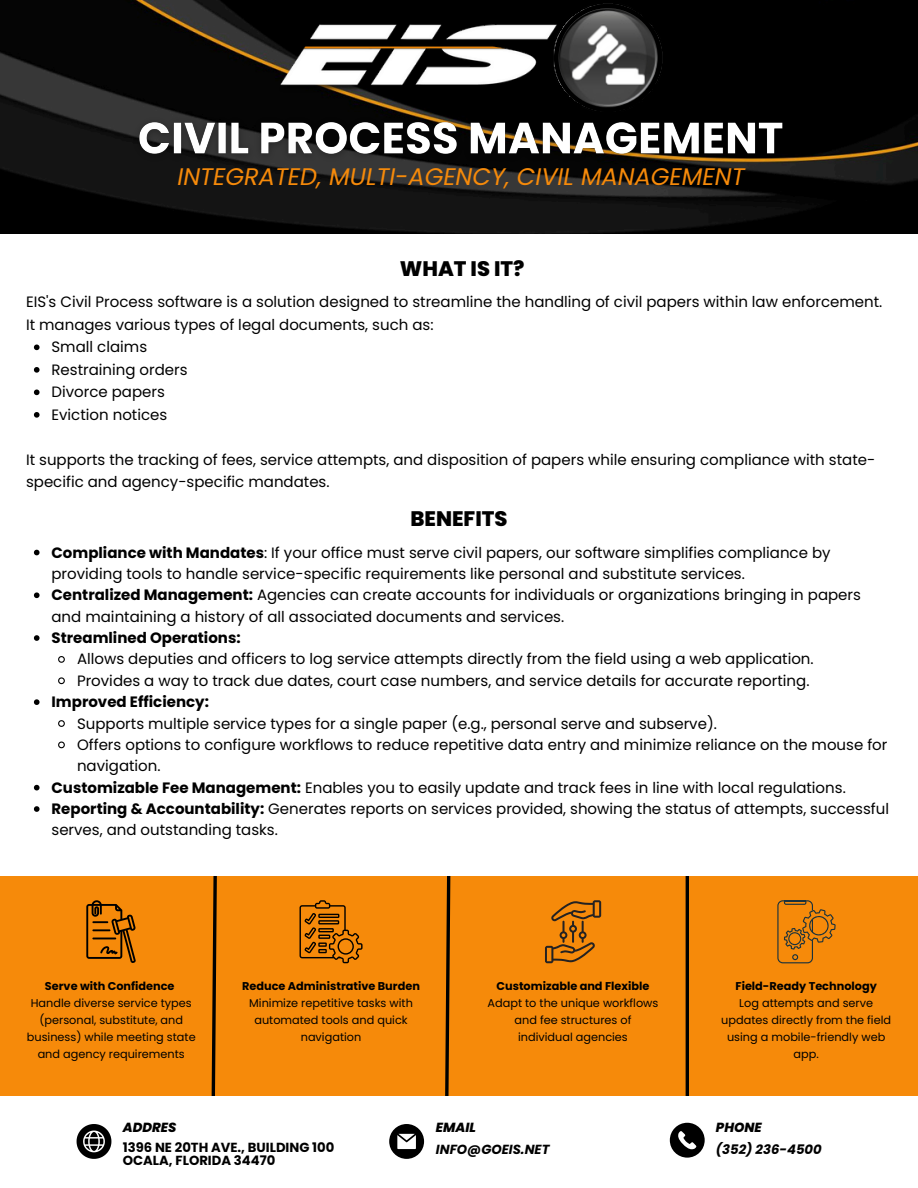
<style>
.page{position:relative;width:918px;height:1188px;background:#f68a0a}
.page>*{position:absolute;margin:0;border:0;box-sizing:border-box;transform-origin:0 0}
.t1{font:italic 24px "Poppins";color:#f68a0a}
.t2{font:800 21px "Poppins";color:#000}
.t3{font:15px/21.3px "Poppins";color:#000}
.t4{font:700 15px "Poppins";color:#000}
.t5{font:700 13.2px/12.8px "Poppins";color:#000}
.t6{font:italic 700 13.2px "Poppins";color:#000}
.t7{font:italic 800 13.2px "Poppins";color:#000}
.t8{font:11.25px/17px "Poppins";color:#000;text-align:center}
.t9{font:700 11.25px "Poppins";color:#000}
.s1{font-weight:700}
</style>
<div class="page">
<img style="left:0;top:0;width:918px;height:234px">
<svg style="left:210px;top:876px;width:9px;height:221px"></svg>
<svg style="left:443px;top:876px;width:9px;height:221px"></svg>
<hr style="left:686px;top:850px;width:3px;height:248px;background:#000">
<div style="left:0;top:234px;width:917px;height:642px;background:#fff"></div>
<div style="left:0;top:1097px;width:918px;height:91px;background:#fff"></div>
<svg style="left:670px;top:1123px;width:35px;height:35px"></svg>
<svg style="left:389px;top:1124px;width:35px;height:35px"></svg>
<svg style="left:77px;top:1124px;width:34px;height:35px"></svg>
<img style="left:279px;top:24px;width:275px;height:68px">
<svg style="left:554px;top:4px;width:108px;height:103px;background:#4a4a4a"></svg>
<svg style="left:86px;top:900px;width:50px;height:63px"></svg>
<svg style="left:300px;top:900px;width:63px;height:63px"></svg>
<svg style="left:545px;top:900px;width:56px;height:63px"></svg>
<svg style="left:777px;top:900px;width:59px;height:63px"></svg>
<svg style="left:34px;top:550px;width:6px;height:5px"></svg>
<svg style="left:34px;top:592px;width:6px;height:6px"></svg>
<svg style="left:34px;top:635px;width:6px;height:6px"></svg>
<svg style="left:58px;top:656px;width:7px;height:7px"></svg>
<svg style="left:58px;top:677px;width:7px;height:8px"></svg>
<svg style="left:34px;top:699px;width:6px;height:6px"></svg>
<svg style="left:58px;top:720px;width:7px;height:7px"></svg>
<svg style="left:58px;top:741px;width:7px;height:8px"></svg>
<svg style="left:34px;top:785px;width:6px;height:5px"></svg>
<svg style="left:34px;top:806px;width:6px;height:6px"></svg>
<svg style="left:34px;top:345px;width:6px;height:5px"></svg>
<svg style="left:34px;top:367px;width:6px;height:6px"></svg>
<svg style="left:34px;top:390px;width:6px;height:5px"></svg>
<svg style="left:34px;top:412px;width:6px;height:6px"></svg>
<img style="left:127px;top:107px;width:667px;height:63px">
<p class="t1" style="left:178px;top:160px;width:569px">INTEGRATED, MULTI-AGENCY, CIVIL MANAGEMENT</p>
<p class="t2" style="left:400px;top:254px;width:126px">WHAT IS IT?</p>
<p class="t3" style="left:26px;top:291px;width:858px;line-height:22.5px">EIS's Civil Process software is a solution designed to streamline the handling of civil papers within law enforcement.<br>It manages various types of legal documents, such as:</p>
<p class="t3" style="left:52px;top:336px;width:97px">Small claims</p>
<p class="t3" style="left:52px;top:359px;width:138px">Restraining orders</p>
<p class="t3" style="left:52px;top:381px;width:115px">Divorce papers</p>
<p class="t3" style="left:52px;top:404px;width:117px">Eviction notices</p>
<p class="t3" style="left:26px;top:448px;width:851px;line-height:22.5px">It supports the tracking of fees, service attempts, and disposition of papers while ensuring compliance with state&shy;specific and agency-specific mandates.</p>
<p class="t2" style="left:410px;top:504px;width:99px">BENEFITS</p>
<p class="t3" style="left:52px;top:542px;width:781px"><span class="s1">Compliance with Mandates</span>: If your office must serve civil papers, our software simplifies compliance by providing tools to handle service-specific requirements like personal and substitute services.</p>
<p class="t3" style="left:52px;top:584px;width:811px"><span class="s1">Centralized Management:</span> Agencies can create accounts for individuals or organizations bringing in papers and maintaining a history of all associated documents and services.</p>
<p class="t4" style="left:52px;top:627px;width:191px">Streamlined Operations:</p>
<p class="t3" style="left:77px;top:649px;width:738px">Allows deputies and officers to log service attempts directly from the field using a web application.</p>
<h4 class="t3" style="left:77px;top:670px;width:734px">Provides a way to track due dates, court case numbers, and service details for accurate reporting.</h4>
<p class="t4" style="left:52px;top:691px;width:159px">Improved Efficiency:</p>
<p class="t3" style="left:77px;top:713px;width:641px">Supports multiple service types for a single paper (e.g., personal serve and subserve).</p>
<p class="t3" style="left:77px;top:734px;width:812px">Offers options to configure workflows to reduce repetitive data entry and minimize reliance on the mouse for navigation.</p>
<p class="t3" style="left:52px;top:777px;width:796px"><span class="s1">Customizable Fee Management:</span> Enables you to easily update and track fees in line with local regulations.</p>
<h4 class="t3" style="left:52px;top:798px;width:839px"><span class="s1">Reporting &amp; Accountability:</span> Generates reports on services provided, showing the status of attempts, successful serves, and outstanding tasks.</h4>
<p class="t9" style="left:45px;top:978px;width:131px">Serve with Confidence</p>
<p class="t8" style="left:27px;top:995px;width:170px">Handle diverse service types (personal, substitute, and business) while meeting state and agency requirements</p>
<p class="t9" style="left:242px;top:978px;width:179px">Reduce Administrative Burden</p>
<p class="t8" style="left:249px;top:995px;width:165px">Minimize repetitive tasks with automated tools and quick navigation</p>
<p class="t9" style="left:497px;top:978px;width:154px">Customizable and Flexible</p>
<p class="t8" style="left:488px;top:995px;width:172px">Adapt to the unique workflows and fee structures of individual agencies</p>
<p class="t9" style="left:736px;top:978px;width:143px">Field-Ready Technology</p>
<p class="t8" style="left:721px;top:995px;width:171px">Log attempts and serve updates directly from the field using a mobile-friendly web app.</p>
<p class="t7" style="left:123px;top:1118px;width:55px">ADDRES</p>
<p class="t7" style="left:436px;top:1118px;width:41px">EMAIL</p>
<p class="t7" style="left:716px;top:1118px;width:47px">PHONE</p>
<p class="t5" style="left:123px;top:1141px;width:213px">1396 NE 20TH AVE., BUILDING 100<br>OCALA, FLORIDA 34470</p>
<p class="t6" style="left:436px;top:1140px;width:115px">INFO@GOEIS.NET</p>
<p class="t6" style="left:716px;top:1140px;width:107px">(352) 236-4500</p>
</div>
